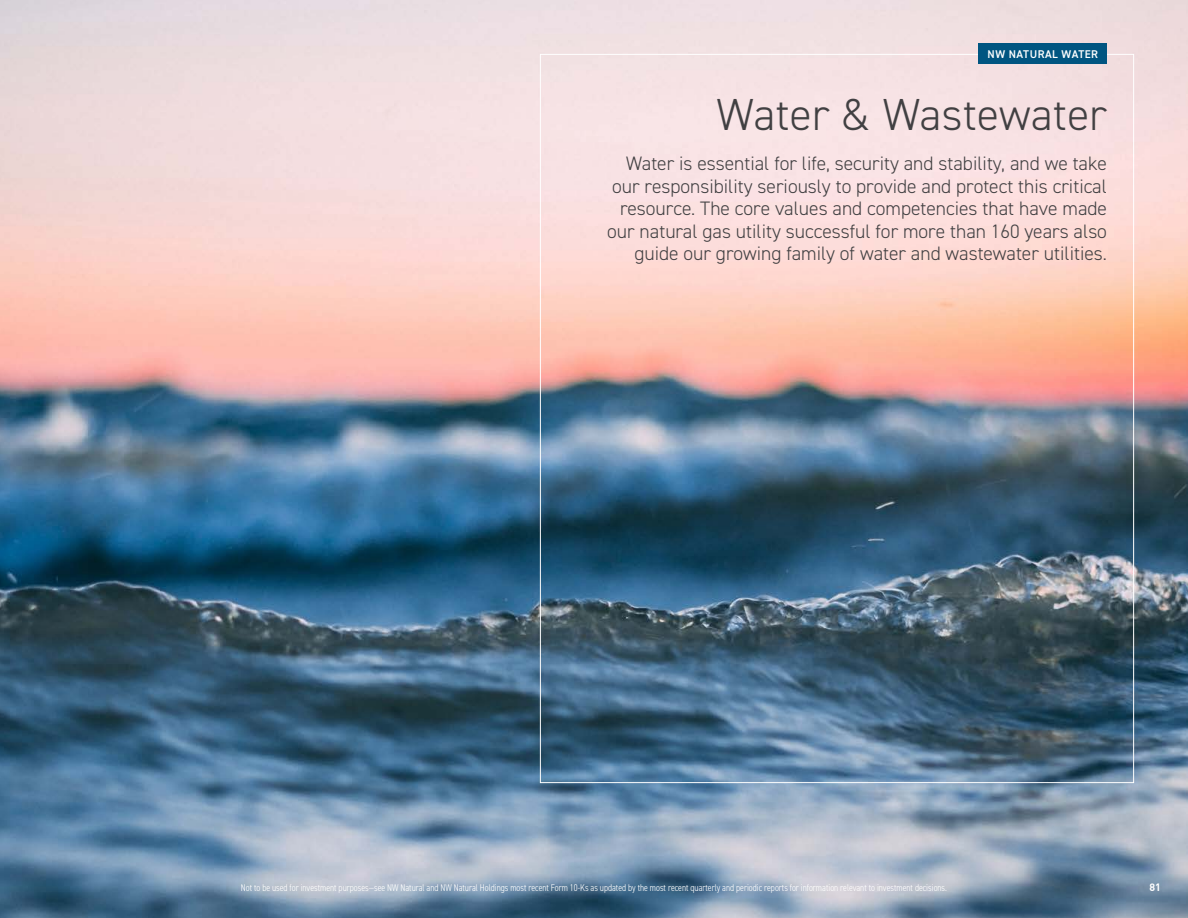
<style>
.page{position:relative;width:1188px;height:918px;background:#fff}
.page>*{position:absolute;margin:0;border:0;box-sizing:border-box;transform-origin:0 0}
.t1{font:300 45px "DIN2014";letter-spacing:.01em;color:#414042}
.t2{font:300 19.5px/22.5px "DIN2014";color:#414042;text-align:right}
.t3{font:600 11.25px "DIN2014";letter-spacing:.04em;color:#fff}
.t4{font:700 10.5px "DIN Offc";color:#fff}
.t5{font:300 condensed 9.75px "DIN2014";color:#fff}
</style>
<div class="page">
<img style="left:0;top:0;width:1188px;height:918px">
<div style="left:979px;top:44px;width:128px;height:20px;background:#005581"></div>
<p class="t3" style="left:988px;top:47px;width:112px">NW NATURAL WATER</p>
<h1 class="t1" style="left:717px;top:87px;width:392px">Water &amp; Wastewater</h1>
<p class="t2" style="left:607px;top:153px;width:501px">Water is essential for life, security and stability, and we take our responsibility seriously to provide and protect this critical resource. The core values and competencies that have made our natural gas utility successful for more than 160 years also guide our growing family of water and wastewater utilities.</p>
<p class="t5" style="left:241px;top:881px;width:708px">Not to be used for investment purposes—see NW Natural and NW Natural Holdings most recent Form 10-Ks as updated by the most recent quarterly and periodic reports for information relevant to investment decisions.</p>
<p class="t4" style="left:1150px;top:880px;width:13px">81</p>
</div>
